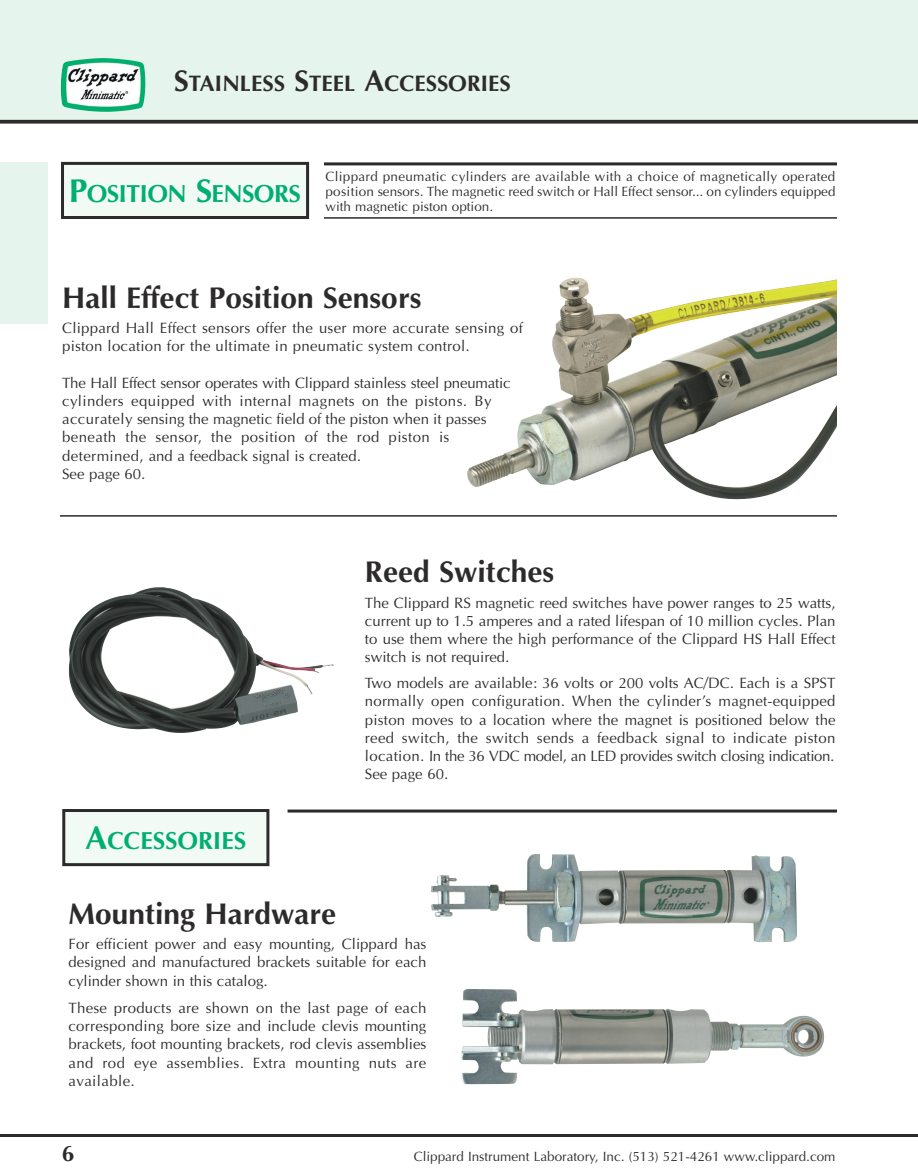
<style>
.page{position:relative;width:918px;height:1173px;background:#fff}
.page>*{position:absolute;margin:0;border:0;box-sizing:border-box;transform-origin:0 0}
.t1{font:700 30px "Optima";color:#2c2a2a}
.t2{font:700 24.75px "Optima";letter-spacing:-.02em;color:#00af70}
.t3{font:700 24.75px "Optima";color:#00af70}
.t4{font:700 22.5px "Optima";color:#2c2a2a}
.t5{font:15px/18.3px "Optima";color:#2c2a2a;text-align:justify}
.t6{font:13.5px/15px "Optima";color:#2c2a2a;text-align:justify}
.s1{font-size:30px}
.s2{font-size:33px}
</style>
<div class="page">
<div style="left:0;top:0;width:918px;height:121px;background:#e5f4ec"></div>
<svg style="left:0;top:120px;width:918px;height:4px;fill:#2c2a2a"></svg>
<img style="left:61px;top:58px;width:84px;height:54px">
<hr style="left:0;top:1134px;width:918px;height:3px;background:#2c2a2a">
<div style="left:0;top:162px;width:47px;height:162px;background:#e5f4ec"></div>
<img style="left:467px;top:277px;width:370px;height:223px">
<hr style="left:60px;top:515px;width:777px;height:2px;background:#2c2a2a">
<img style="left:69px;top:587px;width:265px;height:146px">
<div style="left:63px;top:163px;width:245px;height:55px;background:#f2faf6"></div>
<div style="left:61px;top:162px;width:248px;height:57px;border:3px solid #2c2a2a"></div>
<hr style="left:324px;top:162px;width:513px;height:3px;background:#2c2a2a">
<hr style="left:324px;top:217px;width:513px;height:2px;background:#2c2a2a">
<div style="left:64px;top:811px;width:204px;height:54px;background:#f2faf6"></div>
<div style="left:62px;top:809px;width:207px;height:57px;border:3px solid #2c2a2a"></div>
<hr style="left:288px;top:810px;width:549px;height:3px;background:#2c2a2a">
<img style="left:431px;top:854px;width:366px;height:88px">
<img style="left:461px;top:989px;width:363px;height:95px">
<h3 class="t4" style="left:174px;top:74px;width:339px"><span class="s1">S</span>TAINLESS <span class="s1">S</span>TEEL <span class="s1">A</span>CCESSORIES</h3>
<h2 class="t2" style="left:69px;top:183px;width:233px"><span class="s2">P</span>OSITION <span class="s2">S</span>ENSORS</h2>
<p class="t6" style="left:326px;top:170px;width:512px">Clippard pneumatic cylinders are available with a choice of magnetically operated position sensors. The magnetic reed switch or Hall Effect sensor... on cylinders equipped with magnetic piston option.</p>
<h1 class="t1" style="left:62px;top:285px;width:361px">Hall Effect Position Sensors</h1>
<p class="t5" style="left:62px;top:320px;width:462px">Clippard Hall Effect sensors offer the user more accurate sensing of piston location for the ultimate in pneumatic system control.</p>
<p class="t5" style="left:62px;top:375px;width:450px;text-align:left">The Hall Effect sensor operates with Clippard stainless steel pneumatic cylinders equipped with internal magnets on the pistons. By accurately sensing the magnetic field of the piston when it passes beneath the sensor, the position of the rod piston is determined, and a feedback signal is created.<br>See page 60.</p>
<h2 class="t3" style="left:85px;top:830px;width:162px"><span class="s2">A</span>CCESSORIES</h2>
<h1 class="t1" style="left:365px;top:560px;width:191px">Reed Switches</h1>
<p class="t5" style="left:365px;top:595px;width:472px">The Clippard RS magnetic reed switches have power ranges to 25 watts, current up to 1.5 amperes and a rated lifespan of 10 million cycles. Plan to use them where the high performance of the Clippard HS Hall Effect switch is not required.</p>
<p class="t5" style="left:365px;top:675px;width:472px">Two models are available: 36 volts or 200 volts AC/DC. Each is a SPST normally open configuration. When the cylinder’s magnet-equipped piston moves to a location where the magnet is positioned below the reed switch, the switch sends a feedback signal to indicate piston location. In the 36 VDC model, an LED provides switch closing indication.<br>See page 60.</p>
<h1 class="t1" style="left:69px;top:901px;width:269px">Mounting Hardware</h1>
<p class="t5" style="left:69px;top:936px;width:359px">For efficient power and easy mounting, Clippard has designed and manufactured brackets suitable for each cylinder shown in this catalog.</p>
<p class="t5" style="left:69px;top:1000px;width:359px">These products are shown on the last page of each corresponding bore size and include clevis mounting brackets, foot mounting brackets, rod clevis assemblies and rod eye assemblies. Extra mounting nuts are available.</p>
<h3 class="t4" style="left:62px;top:1144px;width:14px">6</h3>
<p class="t6" style="left:414px;top:1151px;width:423px">Clippard Instrument Laboratory, Inc. (513) 521-4261 www.clippard.com</p>
</div>
